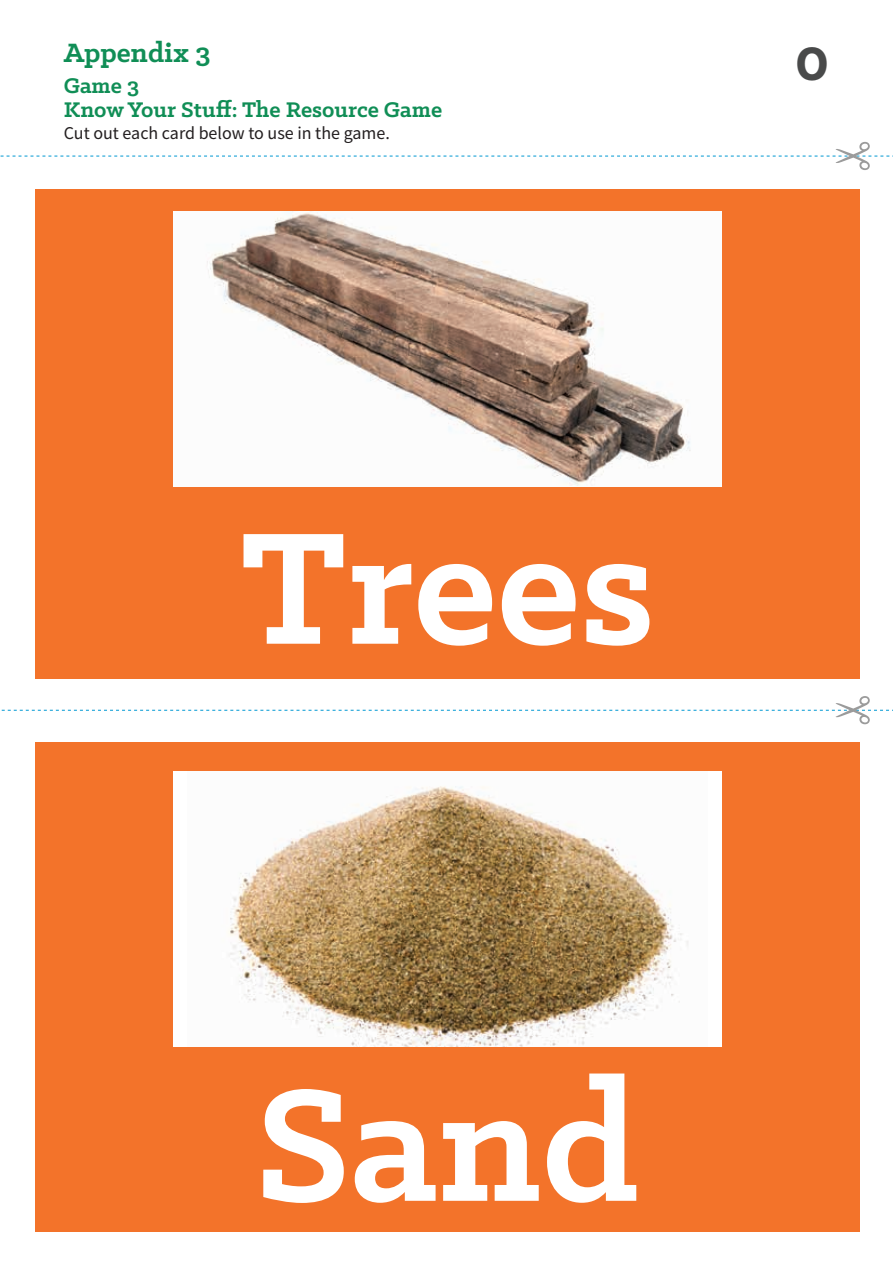
<style>
.page{position:relative;width:893px;height:1263px;background:#fff}
.page>*{position:absolute;margin:0;border:0;box-sizing:border-box;transform-origin:0 0}
.t1{font:700 180px "Klinic Slab";color:#fff}
.t2{font:700 49.65px "Source Sans Pro";color:#494a4a}
.Head_1_continued{font:700 30px "Klinic Slab";color:#108e56}
.Head_2_continued{font:700 24px/24px "Klinic Slab";color:#108e56}
.Text{font:18px "Source Sans Pro";color:#231f20}
</style>
<div class="page">
<svg style="left:0;top:142px;width:893px;height:28px"></svg>
<div style="left:35px;top:189px;width:825px;height:489px;background:#f3732a"></div>
<div style="left:35px;top:742px;width:825px;height:489px;background:#f3732a"></div>
<svg style="left:1px;top:696px;width:892px;height:28px"></svg>
<img style="left:174px;top:211px;width:548px;height:276px">
<div style="left:174px;top:771px;width:548px;height:276px;background:#fff"></div>
<img style="left:228px;top:786px;width:461px;height:261px">
<h1 class="Head_1_continued" style="left:64px;top:33px;width:148px">Appendix 3</h1>
<h2 class="Head_2_continued" style="left:64px;top:73px;width:380px">Game 3<br>Know Your Stuff: The Resource Game</h2>
<p class="Text" style="left:64px;top:121px;width:328px">Cut out each card below to use in the game.</p>
<h2 class="t2" style="left:795px;top:30px;width:35px">O</h2>
<p class="t1" style="left:240px;top:470px;width:416px">Trees</p>
<p class="t1" style="left:256px;top:1027px;width:385px">Sand</p>
</div>
